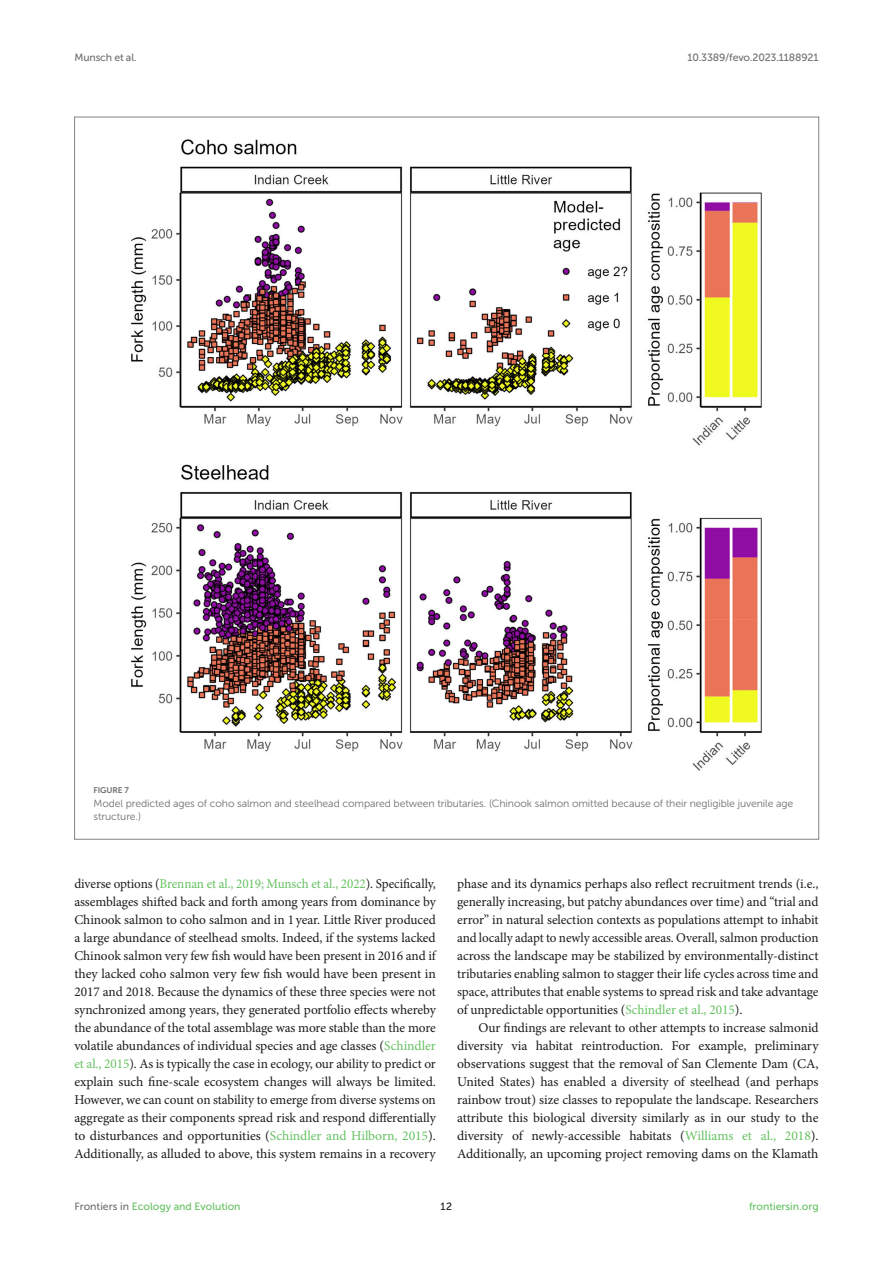
<style>
.page{position:relative;width:893px;height:1263px;background:#fff}
.page>*{position:absolute;margin:0;border:0;box-sizing:border-box;transform-origin:0 0}
.TEXT{font:13.5px/18px "Minion Pro";letter-spacing:-.005em;color:#1b1c1b;text-align:justify}
.FIG_LEG{font:10.5px/13.5px "Museo Sans 300";letter-spacing:-.01em;color:#706f70}
.t1{font:10.5px "Museo Sans 500";color:#65c161}
.t2{font:10.5px "Museo Sans 500";letter-spacing:-.015em;color:#706f70}
.t3{font:10.5px "Museo Sans 500";color:#1b1c1b}
.FIG_HD{font:8.25px "Museo Sans 700";letter-spacing:-.01em;color:#706f70}
.s1{color:#65c161}
.s2{color:#706f70}
</style>
<div class="page">
<img style="left:131px;top:139px;width:631px;height:632px">
<p class="t2" style="left:74px;top:51px;width:64px">Munsch et al.</p>
<p class="t2" style="left:687px;top:51px;width:133px">10.3389/fevo.2023.1188921</p>
<p class="FIG_HD" style="left:94px;top:786px;width:37px">FIGURE 7</p>
<p class="FIG_LEG" style="left:94px;top:796px;width:701px">Model predicted ages of coho salmon and steelhead compared between tributaries. (Chinook salmon omitted because of their negligible juvenile age structure.)</p>
<p class="TEXT" style="left:74px;top:875px;width:363px">diverse options (<span class="s1">Brennan et al., 2019; Munsch et al., 2022</span>). Specifically, assemblages shifted back and forth among years from dominance by Chinook salmon to coho salmon and in 1year. Little River produced a large abundance of steelhead smolts. Indeed, if the systems lacked Chinook salmon very few fish would have been present in 2016 and if they lacked coho salmon very few fish would have been present in 2017 and 2018. Because the dynamics of these three species were not synchronized among years, they generated portfolio effects whereby the abundance of the total assemblage was more stable than the more volatile abundances of individual species and age classes (<span class="s1">Schindler et al., 2015</span>). As is typically the case in ecology, our ability to predict or explain such fine-scale ecosystem changes will always be limited.<br>However, we can count on stability to emerge from diverse systems on aggregate as their components spread risk and respond differentially to disturbances and opportunities (<span class="s1">Schindler and Hilborn, 2015</span>).<br>Additionally, as alluded to above, this system remains in a recovery</p>
<p class="TEXT" style="left:457px;top:875px;width:363px">phase and its dynamics perhaps also reflect recruitment trends (i.e., generally increasing, but patchy abundances over time) and “trial and error” in natural selection contexts as populations attempt to inhabit and locally adapt to newly accessible areas. Overall, salmon production across the landscape may be stabilized by environmentally-distinct tributaries enabling salmon to stagger their life cycles across time and space, attributes that enable systems to spread risk and take advantage of unpredictable opportunities (<span class="s1">Schindler et al., 2015</span>).</p>
<p class="TEXT" style="left:457px;top:1019px;width:363px;text-indent:21px">Our findings are relevant to other attempts to increase salmonid diversity via habitat reintroduction. For example, preliminary observations suggest that the removal of San Clemente Dam (CA, United States) has enabled a diversity of steelhead (and perhaps rainbow trout) size classes to repopulate the landscape. Researchers attribute this biological diversity similarly as in our study to the diversity of newly-accessible habitats (<span class="s1">Williams et al., 2018</span>).<br>Additionally, an upcoming project removing dams on the Klamath</p>
<p class="t1" style="left:74px;top:1200px;width:168px"><span class="s2">Frontiers in</span> Ecology and Evolution</p>
<p class="t3" style="left:441px;top:1200px;width:13px">12</p>
<p class="t1" style="left:749px;top:1200px;width:71px">frontiersin.org</p>
</div>
